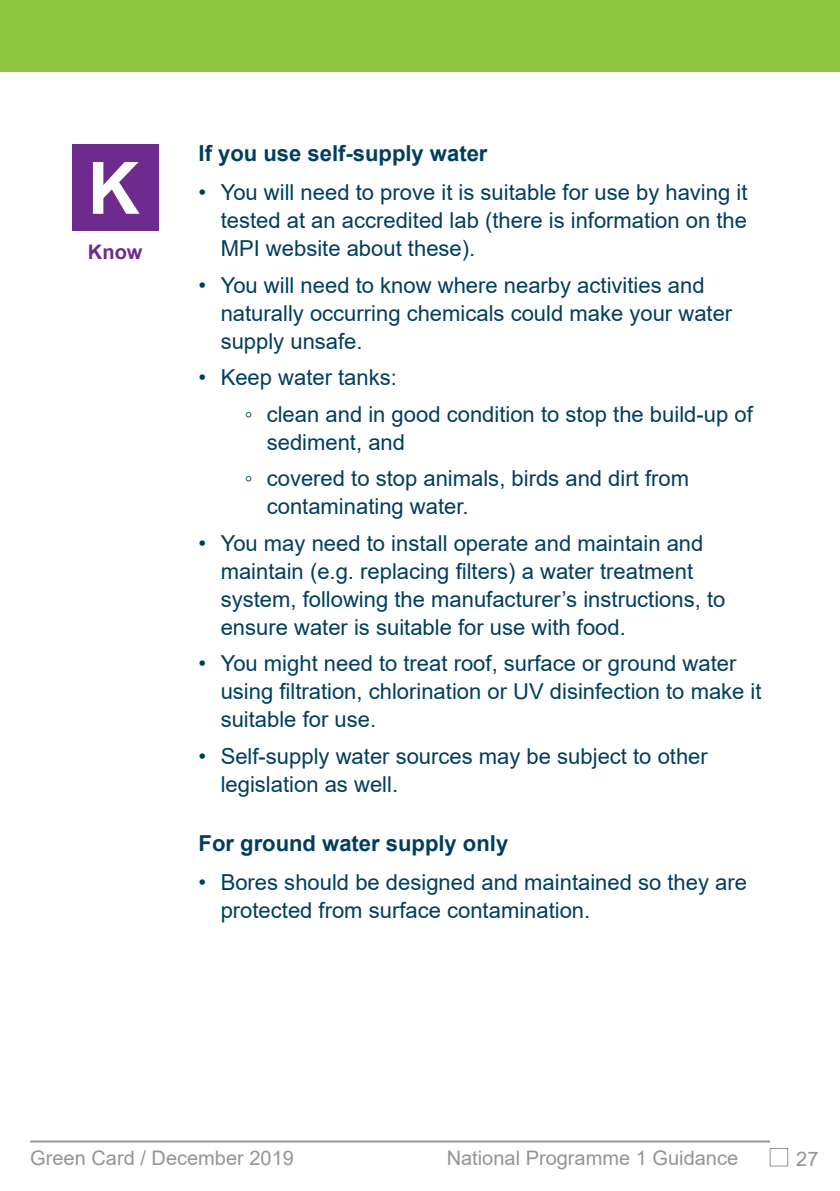
<style>
.page{position:relative;width:840px;height:1191px;background:#fff}
.page>*{position:absolute;margin:0;border:0;box-sizing:border-box;transform-origin:0 0}
.t1{font:22px/28px "Arial";color:#003e5e}
.bold_body{font:700 22px "Arial";color:#003e5e}
.t2{font:20px "Arial";color:#939598}
.KDS_rule{font:700 20px "Arial";color:#6e2a8e}
</style>
<div class="page">
<hr style="left:30px;top:1140px;width:739px;height:2px;background:#939598">
<div style="left:0;top:0;width:839px;height:72px;background:#8bc63e"></div>
<div style="left:72px;top:145px;width:86px;height:86px;background:#6e2a8e"></div>
<svg style="left:93px;top:162px;width:46px;height:52px"></svg>
<div style="left:769px;top:1148px;width:18px;height:18px;border:1px solid #939598"></div>
<p class="KDS_rule" style="left:88px;top:238px;width:56px">Know</p>
<p class="bold_body" style="left:198px;top:137px;width:290px">If you use self-supply water</p>
<p class="t1" style="left:220px;top:178px;width:528px;text-align:justify;text-indent:-22px">• You will need to prove it is suitable for use by having it tested at an accredited lab (there is information on the MPI website about these).</p>
<p class="t1" style="left:220px;top:271px;width:513px;text-indent:-22px">• You will need to know where nearby activities and naturally occurring chemicals could make your water supply unsafe.</p>
<p class="t1" style="left:198px;top:363px;width:200px">• Keep water tanks:</p>
<p class="t1" style="left:266px;top:400px;width:487px;text-indent:-22px">◦ clean and in good condition to stop the build-up of sediment, and</p>
<p class="t1" style="left:266px;top:464px;width:423px;text-indent:-22px">◦ covered to stop animals, birds and dirt from contaminating water.</p>
<p class="t1" style="left:220px;top:529px;width:506px;text-indent:-22px">• You may need to install operate and maintain and maintain (e.g. replacing filters) a water treatment system, following the manufacturer’s instructions, to ensure water is suitable for use with food.</p>
<p class="t1" style="left:220px;top:649px;width:542px;text-indent:-22px">• You might need to treat roof, surface or ground water using filtration, chlorination or UV disinfection to make it suitable for use.</p>
<p class="t1" style="left:220px;top:742px;width:488px;text-indent:-22px">• Self-supply water sources may be subject to other legislation as well.</p>
<p class="bold_body" style="left:198px;top:827px;width:311px">For ground water supply only</p>
<p class="t1" style="left:220px;top:868px;width:527px;text-indent:-22px">• Bores should be designed and maintained so they are protected from surface contamination.</p>
<p class="t2" style="left:30px;top:1144px;width:265px">Green Card / December 2019</p>
<p class="t2" style="left:446px;top:1144px;width:293px">National Programme 1 Guidance</p>
<p class="t2" style="left:795px;top:1145px;width:24px">27</p>
</div>
